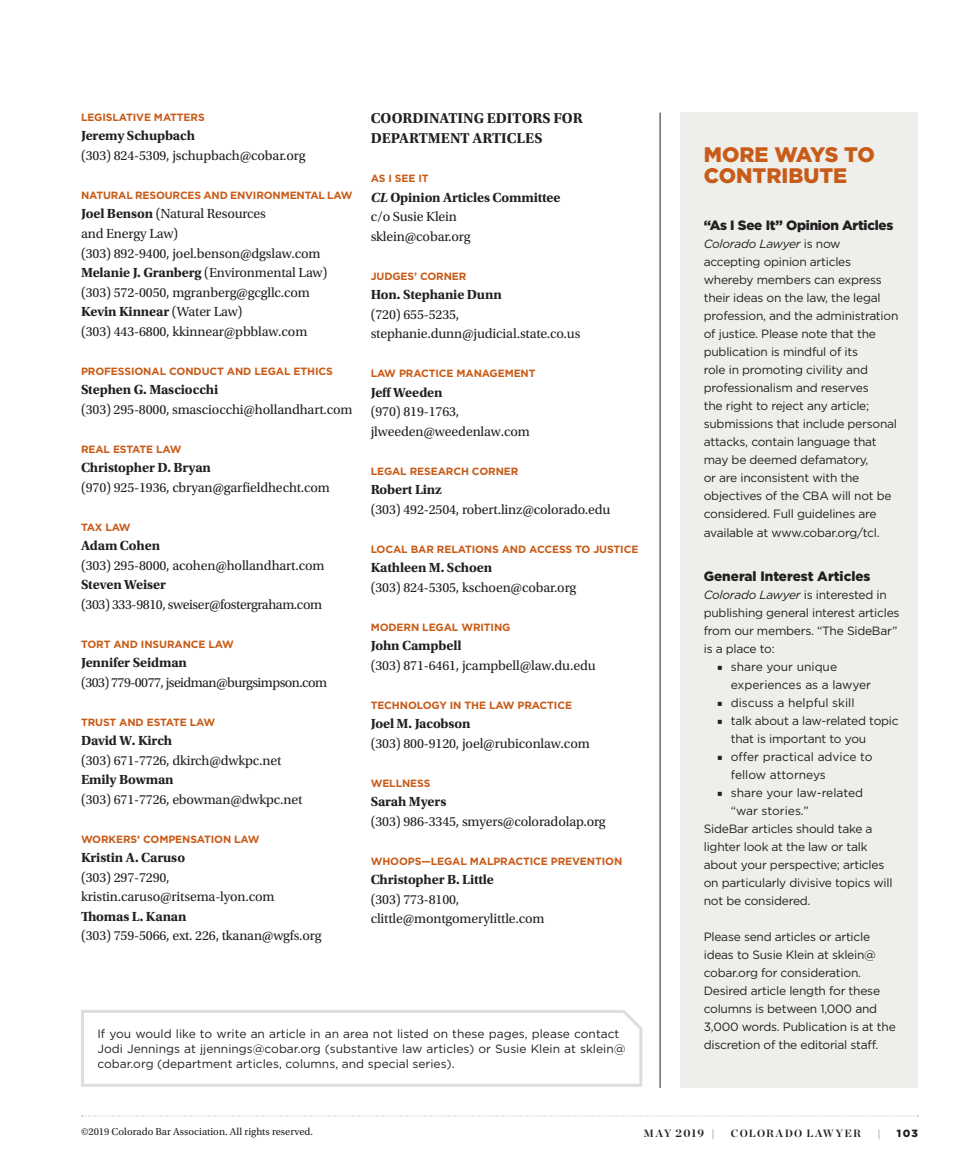
<style>
.page{position:relative;width:972px;height:1175px;background:#fff}
.page>*{position:absolute;margin:0;border:0;box-sizing:border-box;transform-origin:0 0}
.Sidebar_Header{font:900 21px/21px "Gotham";color:#c85b18}
.Subhead{font:700 15px/19.5px "Utopia Std";color:#231f20}
.Body_Text{font:13.8px/19.5px "Utopia Std";letter-spacing:-.01em;color:#231f20}
.Body_Text-2{font:700 13.8px "Utopia Std";letter-spacing:-.01em;color:#231f20}
.Body_Text-3{font:13.8px "Utopia Std";letter-spacing:-.03em;color:#231f20}
.Body_Text-4{font:13.8px "Utopia Std";letter-spacing:-.04em;color:#231f20}
.Body_Subhead{font:900 13.5px "Gotham";letter-spacing:-.015em;color:#231f20}
.Sidebar_Text{font:12px/18px "Gotham";letter-spacing:-.02em;color:#231f20}
.Sidebar_Text-2{font:12px/18px "Gotham";color:#231f20}
.Body_Text-5{font:700 10.5px "Gotham";letter-spacing:-.01em;color:#c85b18}
.t1{font:10.5px "Utopia Std";color:#231f20}
.t2{font:700 10.5px "Chronicle Display";letter-spacing:.12em;color:#231f20}
.t3{font:900 10.5px "Gotham";color:#231f20}
.s1{font-weight:700}
.s2{font-weight:400}
.s3{font-style:italic}
.s4{font-family:"Utopia Std"}
.s5{font-size:11.25px}
</style>
<div class="page">
<svg style="left:81px;top:1115px;width:838px;height:1px"></svg>
<hr style="left:660px;top:112px;width:1px;height:976px;background:#231f20">
<svg style="left:81px;top:1010px;width:562px;height:77px"></svg>
<div style="left:680px;top:112px;width:238px;height:976px;background:#eeeeeb"></div>
<p class="Body_Text-5" style="left:81px;top:110px;width:125px">LEGISLATIVE MATTERS</p>
<p class="Body_Text-2" style="left:81px;top:128px;width:115px">Jeremy Schupbach</p>
<p class="Body_Text" style="left:81px;top:146px;width:226px">(303) 824-5309, jschupbach@cobar.org</p>
<p class="Body_Text-5" style="left:81px;top:188px;width:273px">NATURAL RESOURCES AND ENVIRONMENTAL LAW</p>
<p class="Body_Text" style="left:81px;top:204px;width:187px"><span class="s1">Joel Benson</span> (Natural Resources and Energy Law)</p>
<p class="Body_Text" style="left:81px;top:243px;width:241px">(303) 892-9400, joel.benson@dgslaw.com</p>
<p class="Body_Text" style="left:81px;top:263px;width:248px"><span class="s1">Melanie J. Granberg</span> (Environmental Law)</p>
<p class="Body_Text" style="left:81px;top:282px;width:231px">(303) 572-0050, mgranberg@gcgllc.com</p>
<p class="Body_Text-2" style="left:81px;top:303px;width:163px">Kevin Kinnear <span class="s2">(Water Law)</span></p>
<p class="Body_Text" style="left:81px;top:321px;width:228px">(303) 443-6800, kkinnear@pbblaw.com</p>
<p class="Body_Text-5" style="left:81px;top:364px;width:253px">PROFESSIONAL CONDUCT AND LEGAL ETHICS</p>
<p class="Body_Text-2" style="left:81px;top:381px;width:139px">Stephen G. Masciocchi</p>
<p class="Body_Text" style="left:81px;top:399px;width:273px">(303) 295-8000, smasciocchi@hollandhart.com</p>
<p class="Body_Text-5" style="left:81px;top:442px;width:102px">REAL ESTATE LAW</p>
<p class="Body_Text-2" style="left:81px;top:459px;width:132px">Christopher D. Bryan</p>
<p class="Body_Text" style="left:81px;top:477px;width:250px">(970) 925-1936, cbryan@garfieldhecht.com</p>
<p class="Body_Text-5" style="left:81px;top:520px;width:51px">TAX LAW</p>
<p class="Body_Text-2" style="left:81px;top:537px;width:81px">Adam Cohen</p>
<p class="Body_Text" style="left:81px;top:555px;width:245px">(303) 295-8000, acohen@hollandhart.com</p>
<p class="Body_Text-2" style="left:81px;top:576px;width:87px">Steven Weiser</p>
<p class="Body_Text-3" style="left:81px;top:596px;width:243px">(303) 333-9810, sweiser@fostergraham.com</p>
<p class="Body_Text-5" style="left:81px;top:637px;width:154px">TORT AND INSURANCE LAW</p>
<p class="Body_Text-2" style="left:81px;top:654px;width:107px">Jennifer Seidman</p>
<p class="Body_Text-4" style="left:81px;top:674px;width:248px">(303) 779-0077, jseidman@burgsimpson.com</p>
<p class="Body_Text-5" style="left:81px;top:715px;width:136px">TRUST AND ESTATE LAW</p>
<p class="Body_Text-2" style="left:81px;top:732px;width:93px">David W. Kirch</p>
<p class="Body_Text" style="left:81px;top:750px;width:202px">(303) 671-7726, dkirch@dwkpc.net</p>
<p class="Body_Text-2" style="left:81px;top:771px;width:94px">Emily Bowman</p>
<p class="Body_Text" style="left:81px;top:789px;width:223px">(303) 671-7726, ebowman@dwkpc.net</p>
<p class="Body_Text-5" style="left:81px;top:832px;width:180px">WORKERS’ COMPENSATION LAW</p>
<p class="Body_Text-2" style="left:81px;top:849px;width:106px">Kristin A. Caruso</p>
<p class="Body_Text" style="left:81px;top:867px;width:195px">(303) 297-7290, kristin.caruso@ritsema-lyon.com</p>
<p class="Body_Text-2" style="left:81px;top:908px;width:107px">Thomas L. Kanan</p>
<p class="Body_Text" style="left:81px;top:926px;width:242px">(303) 759-5066, ext. 226, tkanan@wgfs.org</p>
<p class="Subhead" style="left:371px;top:109px;width:213px">COORDINATING EDITORS FOR<br>DEPARTMENT ARTICLES</p>
<p class="Body_Text-5" style="left:371px;top:171px;width:59px">AS I SEE IT</p>
<p class="Body_Text-2" style="left:371px;top:189px;width:191px"><span class="s3">CL</span> Opinion Articles Committee</p>
<p class="Body_Text" style="left:371px;top:207px;width:88px">c/o Susie Klein</p>
<p class="Body_Text" style="left:371px;top:226px;width:101px">sklein@cobar.org</p>
<p class="Body_Text-5" style="left:371px;top:269px;width:97px">JUDGES’ CORNER</p>
<p class="Body_Text-2" style="left:371px;top:286px;width:133px">Hon. Stephanie Dunn</p>
<p class="Body_Text" style="left:371px;top:304px;width:90px">(720) 655-5235,</p>
<p class="Body_Text" style="left:371px;top:324px;width:211px">stephanie.dunn@judicial.state.co.us</p>
<p class="Body_Text-5" style="left:371px;top:366px;width:166px">LAW PRACTICE MANAGEMENT</p>
<p class="Body_Text-2" style="left:371px;top:384px;width:73px">Jeff Weeden</p>
<p class="Body_Text" style="left:371px;top:402px;width:90px">(970) 819-1763,</p>
<p class="Body_Text" style="left:371px;top:421px;width:161px">jlweeden@weedenlaw.com</p>
<p class="Body_Text-5" style="left:371px;top:464px;width:149px">LEGAL RESEARCH CORNER</p>
<p class="Body_Text-2" style="left:371px;top:481px;width:73px">Robert Linz</p>
<p class="Body_Text" style="left:371px;top:499px;width:241px">(303) 492-2504, robert.linz@colorado.edu</p>
<p class="Body_Text-5" style="left:371px;top:542px;width:269px">LOCAL BAR RELATIONS AND ACCESS TO JUSTICE</p>
<p class="Body_Text-2" style="left:371px;top:559px;width:123px">Kathleen M. Schoen</p>
<p class="Body_Text" style="left:371px;top:577px;width:207px">(303) 824-5305, kschoen@cobar.org</p>
<p class="Body_Text-5" style="left:371px;top:620px;width:141px">MODERN LEGAL WRITING</p>
<p class="Body_Text-2" style="left:371px;top:637px;width:92px">John Campbell</p>
<p class="Body_Text" style="left:371px;top:655px;width:227px">(303) 871-6461, jcampbell@law.du.edu</p>
<p class="Body_Text-5" style="left:371px;top:698px;width:203px">TECHNOLOGY IN THE LAW PRACTICE</p>
<p class="Body_Text-2" style="left:371px;top:715px;width:101px">Joel M. Jacobson</p>
<p class="Body_Text" style="left:371px;top:733px;width:221px">(303) 800-9120, joel@rubiconlaw.com</p>
<p class="Body_Text-5" style="left:371px;top:776px;width:61px">WELLNESS</p>
<p class="Body_Text-2" style="left:371px;top:793px;width:77px">Sarah Myers</p>
<p class="Body_Text" style="left:371px;top:811px;width:237px">(303) 986-3345, smyers@coloradolap.org</p>
<p class="Body_Text-5" style="left:371px;top:854px;width:253px">WHOOPS—LEGAL MALPRACTICE PREVENTION</p>
<p class="Body_Text-2" style="left:371px;top:871px;width:125px">Christopher B. Little</p>
<p class="Body_Text" style="left:371px;top:889px;width:175px">(303) 773-8100, clittle@montgomerylittle.com</p>
<p class="Sidebar_Text-2" style="left:98px;top:1026px;width:529px;line-height:15px">If you would like to write an article in an area not listed on these pages, please contact<br>Jodi Jennings at jjennings@cobar.org (substantive law articles) or Susie Klein at sklein@ cobar.org (department articles, columns, and special series).</p>
<p class="Sidebar_Header" style="left:704px;top:144px;width:173px">MORE WAYS TO<br>CONTRIBUTE</p>
<p class="Body_Subhead" style="left:704px;top:215px;width:191px">“As I See It” Opinion Articles</p>
<p class="Sidebar_Text" style="left:704px;top:234px;width:196px"><span class="s3">Colorado Lawyer</span> is now accepting opinion articles whereby members can express their ideas on the law, the legal profession, and the administration of justice. Please note that the publication is mindful of its<br>role in promoting civility and professionalism and reserves<br>the right to reject any article; submissions that include personal attacks, contain language that may be deemed defamatory,<br>or are inconsistent with the objectives of the CBA will not be considered. Full guidelines are</p>
<p class="Sidebar_Text" style="left:704px;top:523px;width:177px">available at www.cobar.org/tcl.</p>
<p class="Body_Subhead" style="left:704px;top:566px;width:168px">General Interest Articles</p>
<p class="Sidebar_Text" style="left:704px;top:585px;width:197px"><span class="s3">Colorado Lawyer</span> is interested in publishing general interest articles from our members. “The SideBar” is a place to:</p>
<p class="Sidebar_Text-2" style="left:731px;top:657px;width:142px;text-indent:-14px"><span class="s4">■</span> share your unique experiences as a lawyer</p>
<p class="Sidebar_Text-2" style="left:717px;top:693px;width:139px"><span class="s4">■</span> discuss a helpful skill</p>
<p class="Sidebar_Text" style="left:731px;top:711px;width:169px;text-indent:-14px"><span class="s4">■</span> talk about a law-related topic that is important to you</p>
<p class="Sidebar_Text-2" style="left:731px;top:747px;width:143px;text-indent:-14px"><span class="s4">■</span> offer practical advice to fellow attorneys</p>
<p class="Sidebar_Text-2" style="left:731px;top:783px;width:134px;text-indent:-14px"><span class="s4">■</span> share your law-related “war stories.”</p>
<p class="Sidebar_Text" style="left:704px;top:819px;width:190px">SideBar articles should take a lighter look at the law or talk about your perspective; articles on particularly divisive topics will not be considered.</p>
<p class="Sidebar_Text" style="left:704px;top:927px;width:193px">Please send articles or article ideas to Susie Klein at sklein@ cobar.org for consideration.<br>Desired article length for these columns is between 1,000 and<br>3,000 words. Publication is at the discretion of the editorial staff.</p>
<p class="t1" style="left:81px;top:1125px;width:234px">©2019 Colorado Bar Association. All rights reserved.</p>
<p class="t2" style="left:644px;top:1125px;width:73px">MAY <span class="s5">2019</span> |</p>
<p class="t2" style="left:731px;top:1125px;width:132px">COLORADO LAWYER</p>
<p class="t2" style="left:877px;top:1125px;width:5px">|</p>
<p class="t3" style="left:897px;top:1126px;width:23px">103</p>
</div>
